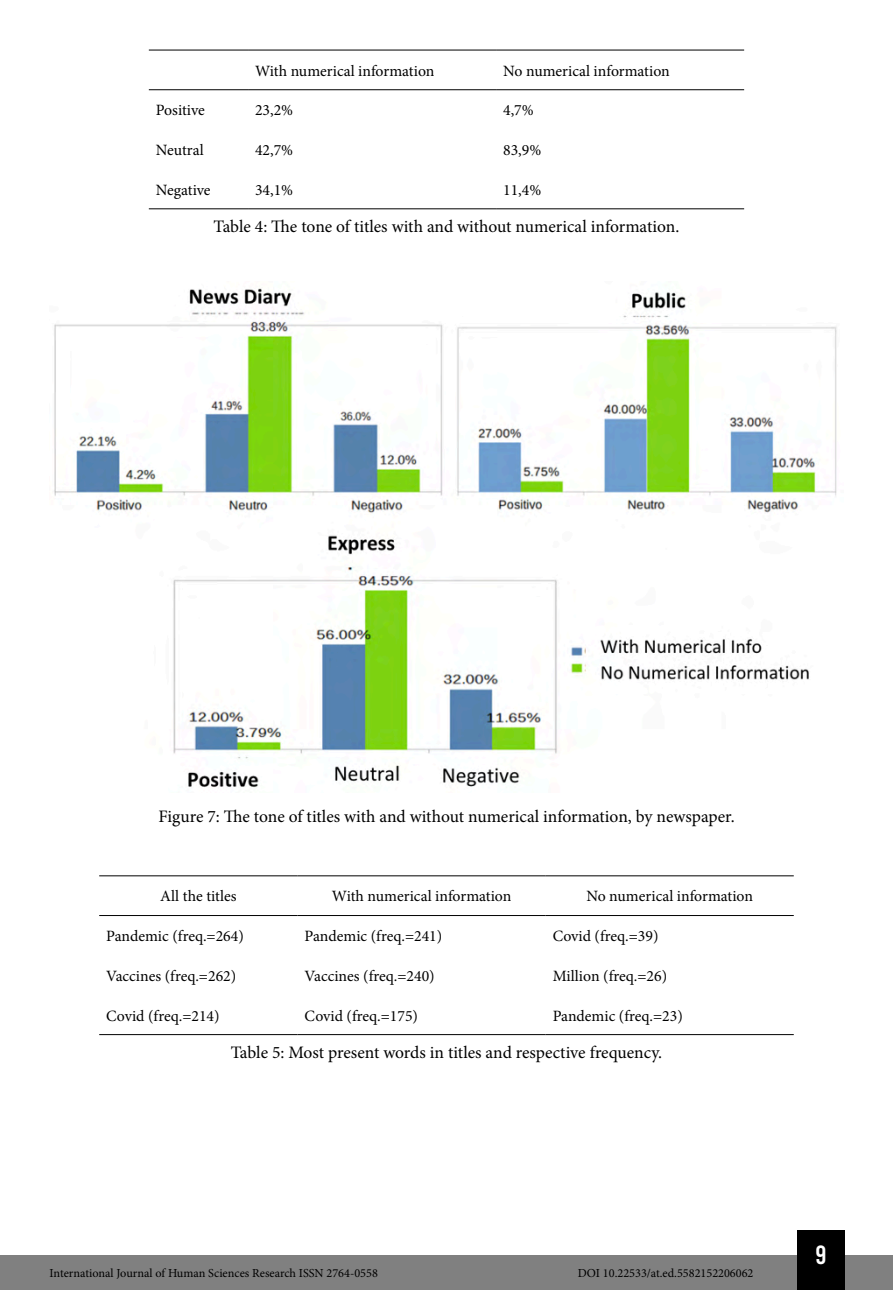
<style>
.page{position:relative;width:893px;height:1290px;background:#fff}
.page>*{position:absolute;margin:0;border:0;box-sizing:border-box;transform-origin:0 0}
.t1{font:26.25px "Bebas Kai";color:#fff}
.Info_Imagem{font:17.5px "Minion Pro";color:#000}
.Tabela{font:15.75px "Minion Pro";color:#000}
.t2{font:12.25px "Minion Pro";color:#000}
</style>
<div class="page">
<div style="left:0;top:1255px;width:893px;height:35px;background:#808080"></div>
<div style="left:797px;top:1230px;width:48px;height:60px;background:#000"></div>
<hr style="left:149px;top:208px;width:99px;height:1px;background:#000">
<hr style="left:248px;top:208px;width:248px;height:1px;background:#000">
<hr style="left:496px;top:208px;width:248px;height:1px;background:#000">
<hr style="left:149px;top:50px;width:99px;height:1px;background:#000">
<hr style="left:248px;top:50px;width:248px;height:1px;background:#000">
<hr style="left:496px;top:50px;width:248px;height:1px;background:#000">
<hr style="left:149px;top:89px;width:99px;height:1px;background:#000">
<hr style="left:248px;top:89px;width:248px;height:1px;background:#000">
<hr style="left:496px;top:89px;width:248px;height:1px;background:#000">
<img style="left:54px;top:288px;width:783px;height:500px">
<hr style="left:99px;top:1034px;width:199px;height:1px;background:#000">
<hr style="left:298px;top:1034px;width:248px;height:1px;background:#000">
<hr style="left:546px;top:1034px;width:248px;height:1px;background:#000">
<hr style="left:99px;top:875px;width:199px;height:1px;background:#000">
<hr style="left:298px;top:875px;width:248px;height:1px;background:#000">
<hr style="left:546px;top:875px;width:248px;height:1px;background:#000">
<hr style="left:99px;top:915px;width:199px;height:1px;background:#000">
<hr style="left:298px;top:915px;width:248px;height:1px;background:#000">
<hr style="left:546px;top:915px;width:248px;height:1px;background:#000">
<p class="Tabela" style="left:255px;top:60px;width:181px">With numerical information</p>
<p class="Tabela" style="left:503px;top:60px;width:168px">No numerical information</p>
<p class="Tabela" style="left:156px;top:100px;width:51px">Positive</p>
<p class="Tabela" style="left:255px;top:100px;width:40px">23,2%</p>
<p class="Tabela" style="left:503px;top:100px;width:32px">4,7%</p>
<p class="Tabela" style="left:156px;top:139px;width:49px">Neutral</p>
<p class="Tabela" style="left:255px;top:139px;width:40px">42,7%</p>
<p class="Tabela" style="left:503px;top:139px;width:40px">83,9%</p>
<p class="Tabela" style="left:156px;top:179px;width:56px">Negative</p>
<p class="Tabela" style="left:255px;top:179px;width:40px">34,1%</p>
<p class="Tabela" style="left:503px;top:179px;width:40px">11,4%</p>
<p class="Info_Imagem" style="left:214px;top:214px;width:467px">Table 4: The tone of titles with and without numerical information.</p>
<p class="Info_Imagem" style="left:158px;top:805px;width:578px">Figure 7: The tone of titles with and without numerical information, by newspaper.</p>
<p class="Tabela" style="left:160px;top:886px;width:78px">All the titles</p>
<p class="Tabela" style="left:332px;top:886px;width:181px">With numerical information</p>
<p class="Tabela" style="left:586px;top:886px;width:168px">No numerical information</p>
<p class="Tabela" style="left:106px;top:925px;width:139px">Pandemic (freq.=264)</p>
<p class="Tabela" style="left:305px;top:925px;width:139px">Pandemic (freq.=241)</p>
<p class="Tabela" style="left:553px;top:925px;width:107px">Covid (freq.=39)</p>
<p class="Tabela" style="left:106px;top:965px;width:132px">Vaccines (freq.=262)</p>
<p class="Tabela" style="left:305px;top:965px;width:132px">Vaccines (freq.=240)</p>
<p class="Tabela" style="left:553px;top:965px;width:116px">Million (freq.=26)</p>
<p class="Tabela" style="left:106px;top:1005px;width:115px">Covid (freq.=214)</p>
<p class="Tabela" style="left:305px;top:1005px;width:115px">Covid (freq.=175)</p>
<p class="Tabela" style="left:553px;top:1005px;width:132px">Pandemic (freq.=23)</p>
<p class="Info_Imagem" style="left:231px;top:1040px;width:433px">Table 5: Most present words in titles and respective frequency.</p>
<p class="t2" style="left:50px;top:1265px;width:330px">International Journal of Human Sciences Research ISSN 2764-0558</p>
<p class="t2" style="left:578px;top:1265px;width:177px">DOI 10.22533/at.ed.5582152206062</p>
<h1 class="t1" style="left:815px;top:1241px;width:13px">9</h1>
</div>
